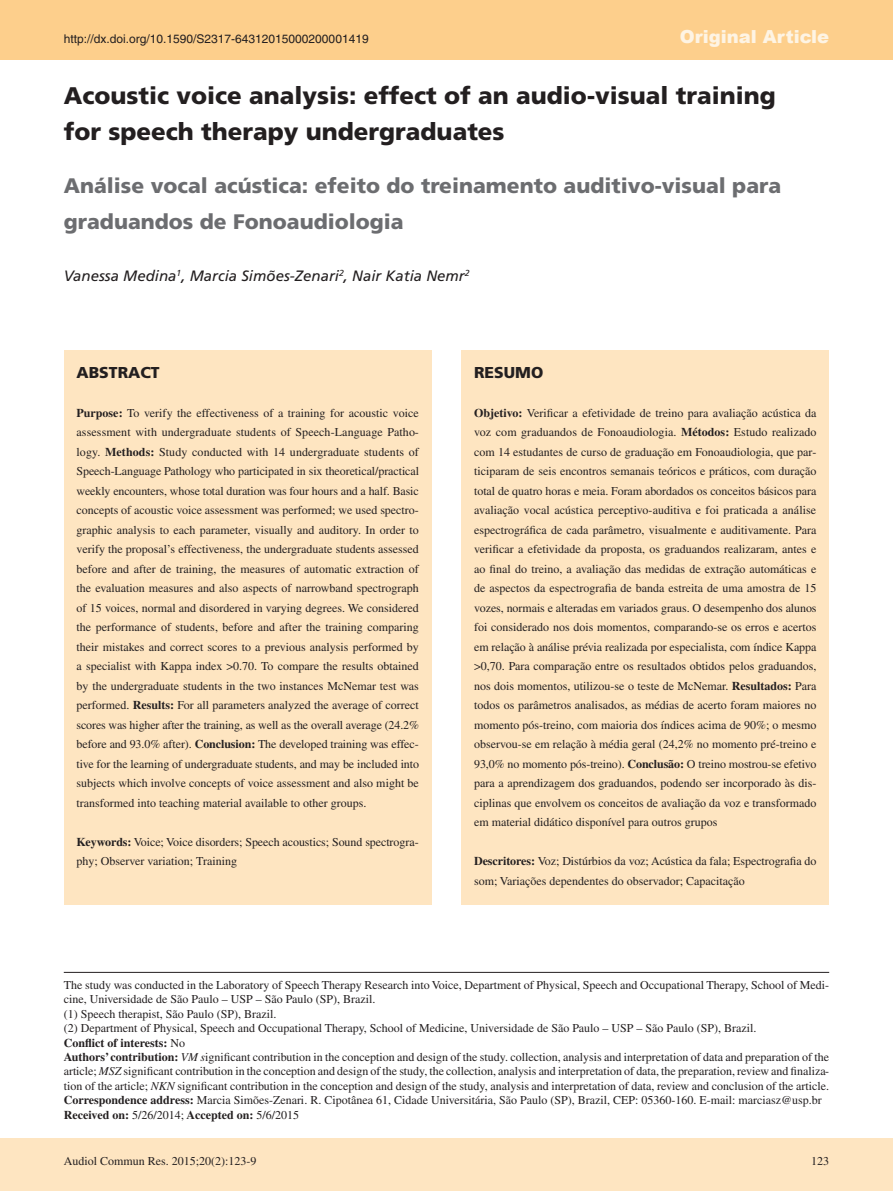
<style>
.page{position:relative;width:893px;height:1191px;background:#fff}
.page>*{position:absolute;margin:0;border:0;box-sizing:border-box;transform-origin:0 0}
.Título{font:900 24px/36px "Frutiger";color:#231f20}
.Título-secundário{font:900 21px/36px "Frutiger";color:#6c6d70}
.t1{font:900 18px "Arial";color:#fef4e4}
.Sessão{font:900 15.75px "Frutiger";color:#231f20}
.Autores{font:italic 15px "Frutiger";color:#231f20}
.Resumo{font:12px/19.5px "Times";color:#231f20;text-align:justify}
.Rodapé_sem_linha{font:12px/14.4px "Times";color:#231f20;text-align:justify}
.Rodapé{font:12px/14.4px "Times";color:#231f20}
.Rodapé_sem_linha-2{font:700 12px "Times";color:#231f20}
.t2{font:12px "Helvetica";color:#231f20}
.Cabeça{font:12px "Times";color:#231f20}
.s1{font-weight:700}
.s2{font-weight:400}
.s3{font-style:italic}
</style>
<div class="page">
<div style="left:0;top:1138px;width:893px;height:53px;background:#fee5c1"></div>
<div style="left:0;top:0;width:893px;height:60px;background:#fdcf8c"></div>
<div style="left:65px;top:350px;width:367px;height:554px;background:#fee5c1"></div>
<div style="left:461px;top:350px;width:368px;height:554px;background:#fee5c1"></div>
<hr style="left:64px;top:972px;width:765px;height:1px;background:#231f20">
<p class="t2" style="left:64px;top:32px;width:306px">http://dx.doi.org/10.1590/S2317-64312015000200001419</p>
<h3 class="t1" style="left:680px;top:23px;width:151px">Original Article</h3>
<p class="Título" style="left:64px;top:78px;width:713px">Acoustic voice analysis: effect of an audio-visual training for speech therapy undergraduates</p>
<p class="Título-secundário" style="left:64px;top:168px;width:719px">Análise vocal acústica: efeito do treinamento auditivo-visual para graduandos de Fonoaudiologia</p>
<p class="Autores" style="left:64px;top:267px;width:407px">Vanessa Medina<sup>1</sup>, Marcia Simões-Zenari<sup>2</sup>, Nair Katia Nemr<sup>2</sup></p>
<p class="Sessão" style="left:77px;top:363px;width:85px">ABSTRACT</p>
<p class="Resumo" style="left:77px;top:403px;width:344px"><span class="s1">Purpose:</span> To verify the effectiveness of a training for acoustic voice assessment with undergraduate students of Speech-Language Patho&shy;logy. <span class="s1">Methods:</span> Study conducted with 14 undergraduate students of Speech-Language Pathology who participated in six theoretical/practical weekly encounters, whose total duration was four hours and a half. Basic concepts of acoustic voice assessment was performed; we used spectro&shy;graphic analysis to each parameter, visually and auditory. In order to verify the proposal’s effectiveness, the undergraduate students assessed before and after de training, the measures of automatic extraction of the evaluation measures and also aspects of narrowband spectrograph of 15 voices, normal and disordered in varying degrees. We considered the performance of students, before and after the training comparing their mistakes and correct scores to a previous analysis performed by a specialist with Kappa index &gt;0.70. To compare the results obtained by the undergraduate students in the two instances McNemar test was performed. <span class="s1">Results:</span> For all parameters analyzed the average of correct scores was higher after the training, as well as the overall average (24.2% before and 93.0% after). <span class="s1">Conclusion:</span> The developed training was effec&shy;tive for the learning of undergraduate students, and may be included into subjects which involve concepts of voice assessment and also might be transformed into teaching material available to other groups.</p>
<p class="Resumo" style="left:77px;top:832px;width:344px"><span class="s1">Keywords:</span> Voice; Voice disorders; Speech acoustics; Sound spectrogra&shy;phy; Observer variation; Training</p>
<p class="Sessão" style="left:474px;top:363px;width:71px">RESUMO</p>
<p class="Resumo" style="left:474px;top:403px;width:344px"><span class="s1">Objetivo:</span> Verificar a efetividade de treino para avaliação acústica da voz com graduandos de Fonoaudiologia. <span class="s1">Métodos:</span> Estudo realizado com 14 estudantes de curso de graduação em Fonoaudiologia, que par&shy;ticiparam de seis encontros semanais teóricos e práticos, com duração total de quatro horas e meia. Foram abordados os conceitos básicos para avaliação vocal acústica perceptivo-auditiva e foi praticada a análise espectrográfica de cada parâmetro, visualmente e auditivamente. Para verificar a efetividade da proposta, os graduandos realizaram, antes e ao final do treino, a avaliação das medidas de extração automáticas e de aspectos da espectrografia de banda estreita de uma amostra de 15 vozes, normais e alteradas em variados graus. O desempenho dos alunos foi considerado nos dois momentos, comparando-se os erros e acertos em relação à análise prévia realizada por especialista, com índice Kappa &gt;0,70. Para comparação entre os resultados obtidos pelos graduandos, nos dois momentos, utilizou-se o teste de McNemar. <span class="s1">Resultados:</span> Para todos os parâmetros analisados, as médias de acerto foram maiores no momento pós-treino, com maioria dos índices acima de 90%; o mesmo observou-se em relação à média geral (24,2% no momento pré-treino e 93,0% no momento pós-treino). <span class="s1">Conclusão:</span> O treino mostrou-se efetivo para a aprendizagem dos graduandos, podendo ser incorporado às dis&shy;ciplinas que envolvem os conceitos de avaliação da voz e transformado em material didático disponível para outros grupos</p>
<p class="Resumo" style="left:474px;top:851px;width:344px"><span class="s1">Descritores:</span> Voz; Distúrbios da voz; Acústica da fala; Espectrografia do som; Variações dependentes do observador; Capacitação</p>
<p class="Rodapé" style="left:64px;top:977px;width:767px">The study was conducted in the Laboratory of Speech Therapy Research into Voice, Department of Physical, Speech and Occupational Therapy, School of Medi&shy;cine, Universidade de São Paulo – USP – São Paulo (SP), Brazil.</p>
<p class="Rodapé_sem_linha" style="left:64px;top:1006px;width:214px">(1) Speech therapist, São Paulo (SP), Brazil.</p>
<p class="Rodapé_sem_linha" style="left:64px;top:1021px;width:694px">(2) Department of Physical, Speech and Occupational Therapy, School of Medicine, Universidade de São Paulo – USP – São Paulo (SP), Brazil.</p>
<p class="Rodapé_sem_linha-2" style="left:64px;top:1035px;width:123px">Conflict of interests: <span class="s2">No</span></p>
<p class="Rodapé_sem_linha" style="left:64px;top:1049px;width:767px"><span class="s1">Authors’ contribution:</span> <span class="s3">VM s</span>ignificant contribution in the conception and design of the study. collection, analysis and interpretation of data and preparation of the article; <span class="s3">MSZ</span> significant contribution in the conception and design of the study, the collection, analysis and interpretation of data, the preparation, review and finaliza&shy;tion of the article; <span class="s3">NKN</span> significant contribution in the conception and design of the study, analysis and interpretation of data, review and conclusion of the article.</p>
<p class="Rodapé_sem_linha" style="left:64px;top:1093px;width:759px"><span class="s1">Correspondence address:</span> Marcia Simões-Zenari. R. Cipotânea 61, Cidade Universitária, São Paulo (SP), Brazil, CEP: 05360-160. E-mail: marciasz@usp.br</p>
<p class="Rodapé_sem_linha-2" style="left:64px;top:1107px;width:237px">Received on: <span class="s2">5/26/2014;</span> Accepted on: <span class="s2">5/6/2015</span></p>
<p class="Resumo" style="left:64px;top:1151px;width:194px">Audiol Commun Res. 2015;20(2):123-9</p>
<p class="Cabeça" style="left:811px;top:1154px;width:19px">123</p>
</div>
